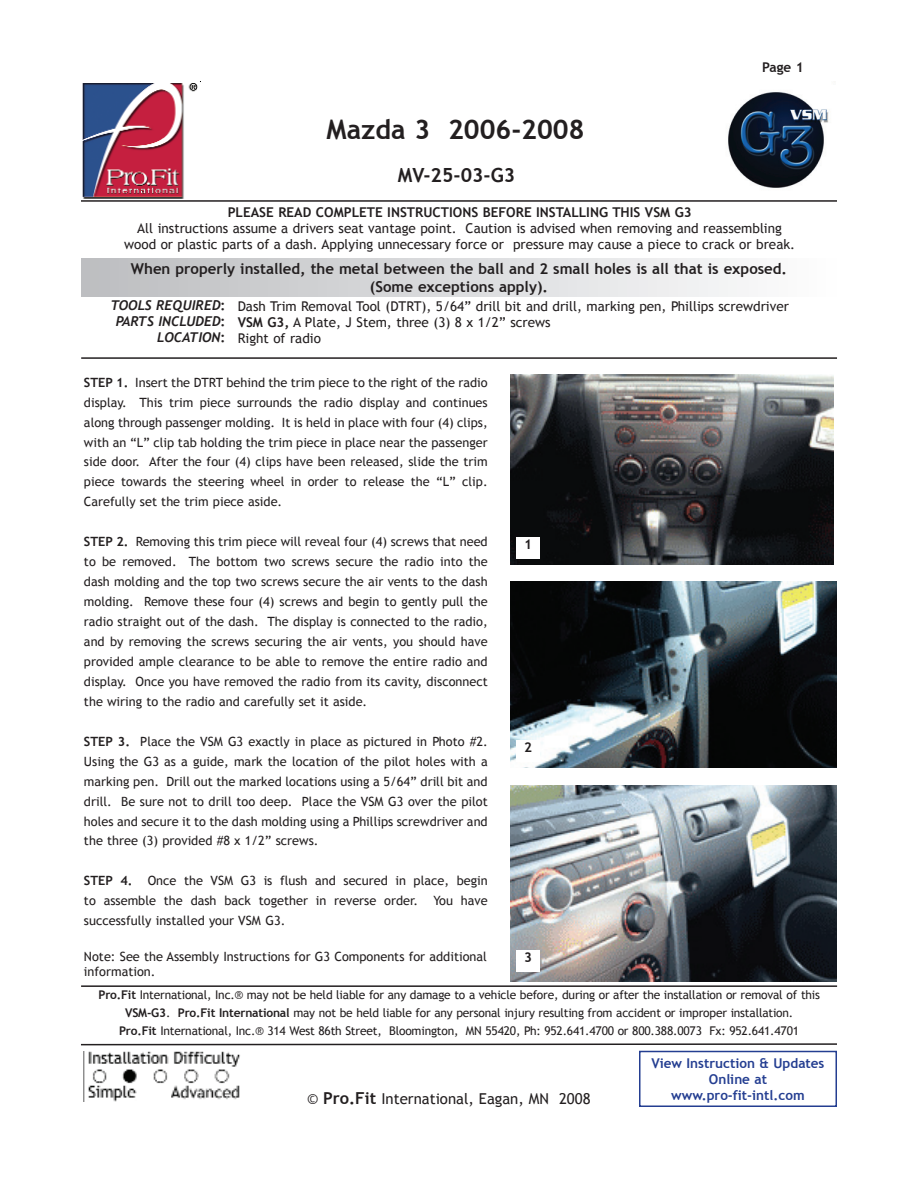
<style>
.page{position:relative;width:918px;height:1188px;background:#fff}
.page>*{position:absolute;margin:0;border:0;box-sizing:border-box;transform-origin:0 0}
.t1{font:700 27px "Trebuchet MS";color:#231f20}
.t2{font:700 19.5px "Trebuchet MS";color:#231f20}
.t3{font:700 15px/18px "Trebuchet MS";color:#231f20;text-align:center}
.t4{font:15px "Trebuchet MS";color:#231f20}
.t5{font:13.5px/16.2px "Trebuchet MS";color:#231f20}
.t6{font:700 13.5px "Trebuchet MS";color:#231f20}
.t7{font:700 13.5px/16.2px "Trebuchet MS";color:#243e91;text-align:center}
.t8{font:italic 700 13.5px/16.2px "Trebuchet";color:#231f20;text-align:right}
.t9{font:12.75px/20px "Trebuchet MS";color:#231f20;text-align:justify}
.t10{font:12px/18px "Trebuchet MS";letter-spacing:-.015em;color:#231f20;text-align:center}
.s1{font-family:"Trebuchet MS";font-style:normal}
.s2{font-weight:700}
.s3{font-weight:700;font-size:16.5px}
</style>
<div class="page">
<img style="left:511px;top:785px;width:326px;height:196px">
<img style="left:511px;top:581px;width:326px;height:187px">
<img style="left:511px;top:375px;width:323px;height:190px">
<img style="left:728px;top:92px;width:101px;height:96px">
<hr style="left:81px;top:357px;width:756px;height:2px;background:#231f20">
<hr style="left:81px;top:200px;width:756px;height:2px;background:#231f20">
<div style="left:83px;top:81px;width:120px;height:119px;background:linear-gradient(to bottom,#fff,#fff)"></div>
<img style="left:83px;top:81px;width:118px;height:117px">
<img style="left:83px;top:1051px;width:157px;height:50px">
<hr style="left:81px;top:985px;width:756px;height:2px;background:#231f20">
<svg style="left:81px;top:1043px;width:756px;height:3px;background:#908e8f"></svg>
<div style="left:516px;top:538px;width:24px;height:21px;background:#fff"></div>
<div style="left:516px;top:740px;width:24px;height:22px;background:#fff"></div>
<div style="left:516px;top:951px;width:24px;height:21px;background:#fff"></div>
<div style="left:639px;top:1051px;width:198px;height:56px;border:2px solid #243e91"></div>
<div style="left:81px;top:259px;width:756px;height:38px;background:linear-gradient(to right,#bcbdc0,#fdfdfd)"></div>
<h1 class="t1" style="left:327px;top:114px;width:259px">Mazda 3 2006-2008</h1>
<h2 class="t2" style="left:398px;top:164px;width:119px">MV-25-03-G3</h2>
<p class="t6" style="left:762px;top:60px;width:43px">Page 1</p>
<p class="t6" style="left:228px;top:204px;width:466px">PLEASE READ COMPLETE INSTRUCTIONS BEFORE INSTALLING THIS VSM G3</p>
<p class="t5" style="left:124px;top:220px;width:673px;text-align:center">All instructions assume a drivers seat vantage point. Caution is advised when removing and reassembling wood or plastic parts of a dash. Applying unnecessary force or pressure may cause a piece to crack or break.</p>
<p class="t3" style="left:131px;top:260px;width:658px">When properly installed, the metal between the ball and 2 small holes is all that is exposed. (Some exceptions apply).</p>
<p class="t8" style="left:110px;top:297px;width:117px">TOOLS REQUIRED<span class="s1">:<br></span>PARTS INCLUDED<span class="s1">:<br></span>LOCATION<span class="s1">:</span></p>
<p class="t9" style="left:84px;top:372px;width:405px"><span class="s2">STEP 1.</span> Insert the DTRT behind the trim piece to the right of the radio display. This trim piece surrounds the radio display and continues along through passenger molding. It is held in place with four (4) clips, with an “L” clip tab holding the trim piece in place near the passenger side door. After the four (4) clips have been released, slide the trim piece towards the steering wheel in order to release the “L” clip.<br>Carefully set the trim piece aside.</p>
<p class="t9" style="left:84px;top:532px;width:405px"><span class="s2">STEP 2.</span> Removing this trim piece will reveal four (4) screws that need to be removed. The bottom two screws secure the radio into the dash molding and the top two screws secure the air vents to the dash molding. Remove these four (4) screws and begin to gently pull the radio straight out of the dash. The display is connected to the radio, and by removing the screws securing the air vents, you should have provided ample clearance to be able to remove the entire radio and display. Once you have removed the radio from its cavity, disconnect the wiring to the radio and carefully set it aside.</p>
<p class="t9" style="left:84px;top:731px;width:405px"><span class="s2">STEP 3.</span> Place the VSM G3 exactly in place as pictured in Photo #2.<br>Using the G3 as a guide, mark the location of the pilot holes with a marking pen. Drill out the marked locations using a 5/64” drill bit and drill. Be sure not to drill too deep. Place the VSM G3 over the pilot holes and secure it to the dash molding using a Phillips screwdriver and the three (3) provided #8 x 1/2” screws.</p>
<p class="t9" style="left:84px;top:871px;width:405px"><span class="s2">STEP 4.</span> Once the VSM G3 is flush and secured in place, begin to assemble the dash back together in reverse order. You have successfully installed your VSM G3.</p>
<p class="t9" style="left:84px;top:948px;width:404px;line-height:15.3px">Note: See the Assembly Instructions for G3 Components for additional information.</p>
<p class="t5" style="left:238px;top:298px;width:553px">Dash Trim Removal Tool (DTRT), 5/64” drill bit and drill, marking pen, Phillips screwdriver<br><span class="s2">VSM G3,</span> A Plate, J Stem, three (3) 8 x 1/2” screws<br>Right of radio</p>
<p class="t6" style="left:524px;top:537px;width:9px">1</p>
<p class="t6" style="left:524px;top:739px;width:9px">2</p>
<p class="t6" style="left:524px;top:949px;width:9px">3</p>
<p class="t10" style="left:99px;top:986px;width:723px"><span class="s2">Pro.Fit</span> International, Inc.® may not be held liable for any damage to a vehicle before, during or after the installation or removal of this<br><span class="s2">VSM-G3</span>. <span class="s2">Pro.Fit International</span> may not be held liable for any personal injury resulting from accident or improper installation.<br><span class="s2">Pro.Fit</span> International, Inc.® 314 West 86th Street, Bloomington, MN 55420, Ph: 952.641.4700 or 800.388.0073 Fx: 952.641.4701</p>
<p class="t4" style="left:307px;top:1090px;width:285px">© <span class="s3">Pro.Fit</span> International, Eagan, MN 2008</p>
<p class="t7" style="left:652px;top:1055px;width:174px">View Instruction &amp; Updates<br>Online at www.pro-fit-intl.com</p>
</div>
